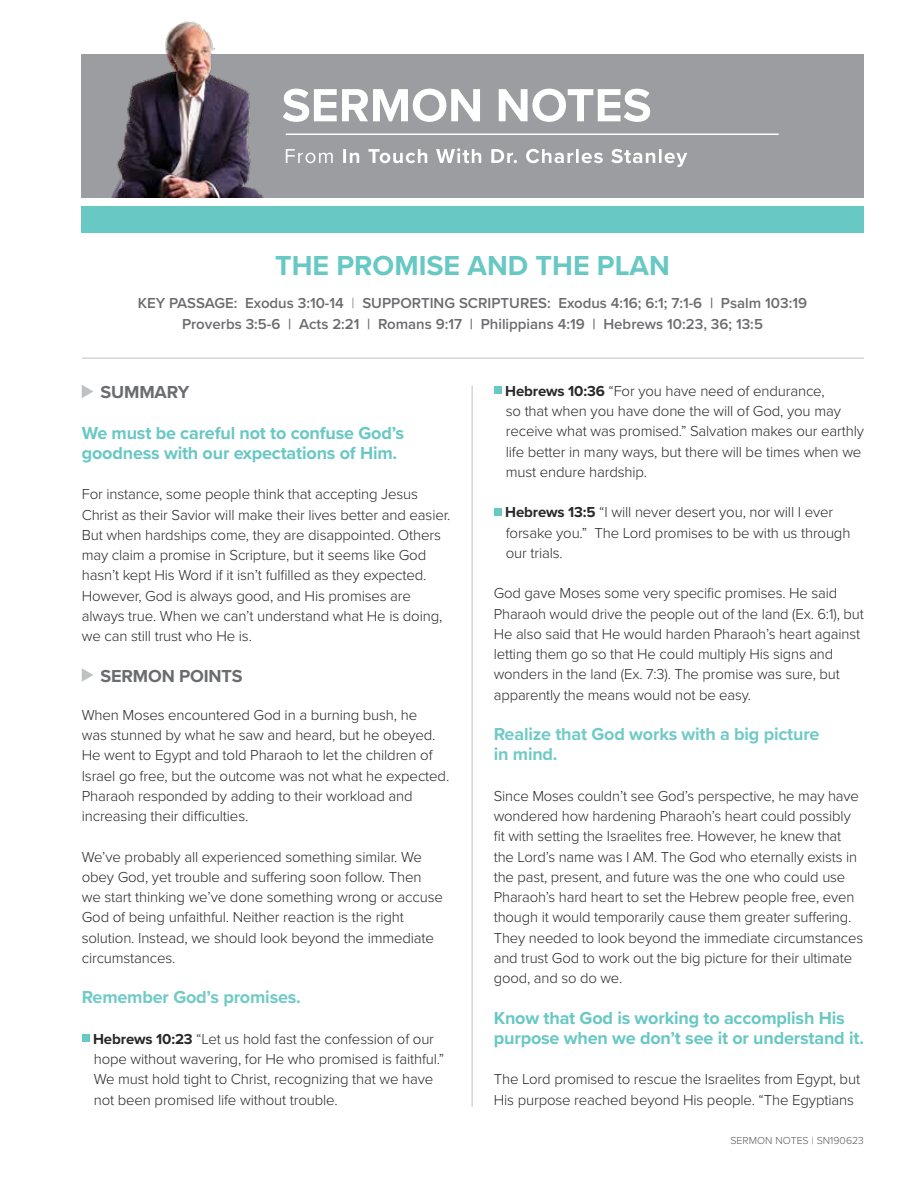
<style>
.page{position:relative;width:918px;height:1188px;background:#fff}
.page>*{position:absolute;margin:0;border:0;box-sizing:border-box;transform-origin:0 0}
.t1{font:700 28.5px "Proxima Nova";color:#68c8c4}
.t2{font:700 18px/20.2px "Proxima Nova";letter-spacing:-.01em;color:#68c8c4}
.t3{font:700 18px/20.2px "Proxima Nova";letter-spacing:-.01em;color:#71cac7}
.t4{font:700 18px "Proxima Nova";letter-spacing:-.01em;color:#6b6c6f}
.t5{font:300 15px/20.2px "Proxima Nova";letter-spacing:-.01em;color:#292829}
.t6{font:600 15px/21px "Proxima Nova";color:#6b6c6f;text-align:center}
.t7{font:300 10.5px "Proxima Nova";color:#58595b}
.s1{font-weight:300}
.s2{font-weight:700}
</style>
<div class="page">
<div style="left:81px;top:206px;width:783px;height:27px;background:#68c8c4"></div>
<div style="left:82px;top:54px;width:782px;height:144px;background:#9b9da0"></div>
<img style="left:111px;top:21px;width:153px;height:177px">
<hr style="left:286px;top:134px;width:493px;height:1px;background:#fff">
<svg style="left:283px;top:89px;width:367px;height:33px"></svg>
<svg style="left:286px;top:148px;width:401px;height:19px"></svg>
<svg style="left:82px;top:385px;width:11px;height:13px"></svg>
<svg style="left:82px;top:668px;width:11px;height:14px"></svg>
<div style="left:82px;top:1034px;width:8px;height:8px;background:#68c8c4"></div>
<div style="left:494px;top:386px;width:8px;height:8px;background:#68c8c4"></div>
<div style="left:494px;top:508px;width:8px;height:8px;background:#68c8c4"></div>
<hr style="left:472px;top:386px;width:1px;height:721px;background:#bec0c2">
<hr style="left:82px;top:358px;width:782px;height:1px;background:#bec0c2">
<h1 class="t1" style="left:275px;top:245px;width:396px">THE PROMISE AND THE PLAN</h1>
<p class="t6" style="left:138px;top:292px;width:671px">KEY PASSAGE: Exodus 3:10-14 <span class="s1">|</span> SUPPORTING SCRIPTURES: Exodus 4:16; 6:1; 7:1-6 | Psalm 103:19<br>Proverbs 3:5-6 | Acts 2:21 | Romans 9:17 | Philippians 4:19 | Hebrews 10:23, 36; 13:5</p>
<p class="t4" style="left:101px;top:379px;width:90px">SUMMARY</p>
<p class="t2" style="left:82px;top:422px;width:324px">We must be careful not to confuse God’s goodness with our expectations of Him.</p>
<p class="t5" style="left:82px;top:484px;width:370px">For instance, some people think that accepting Jesus Christ as their Savior will make their lives better and easier.<br>But when hardships come, they are disappointed. Others may claim a promise in Scripture, but it seems like God hasn’t kept His Word if it isn’t fulfilled as they expected.<br>However, God is always good, and His promises are always true. When we can’t understand what He is doing, we can still trust who He is.</p>
<p class="t4" style="left:101px;top:662px;width:143px">SERMON POINTS</p>
<p class="t5" style="left:82px;top:704px;width:369px">When Moses encountered God in a burning bush, he<br>was stunned by what he saw and heard, but he obeyed.<br>He went to Egypt and told Pharaoh to let the children of Israel go free, but the outcome was not what he expected.<br>Pharaoh responded by adding to their workload and increasing their difficulties.</p>
<p class="t5" style="left:82px;top:846px;width:363px">We’ve probably all experienced something similar. We obey God, yet trouble and suffering soon follow. Then we start thinking we’ve done something wrong or accuse God of being unfaithful. Neither reaction is the right solution. Instead, we should look beyond the immediate circumstances.</p>
<p class="t3" style="left:82px;top:987px;width:221px">Remember God’s promises.</p>
<p class="t5" style="left:93px;top:1028px;width:353px"><span class="s2">Hebrews 10:23</span> “Let us hold fast the confession of our hope without wavering, for He who promised is faithful.” We must hold tight to Christ, recognizing that we have not been promised life without trouble.</p>
<p class="t5" style="left:505px;top:380px;width:360px"><span class="s2">Hebrews 10:36</span> “For you have need of endurance,<br>so that when you have done the will of God, you may receive what was promised.” Salvation makes our earthly life better in many ways, but there will be times when we must endure hardship.</p>
<p class="t5" style="left:505px;top:501px;width:347px"><span class="s2">Hebrews 13:5</span> “I will never desert you, nor will I ever forsake you.” The Lord promises to be with us through our trials.</p>
<p class="t5" style="left:494px;top:582px;width:372px">God gave Moses some very specific promises. He said Pharaoh would drive the people out of the land (Ex. 6:1), but He also said that He would harden Pharaoh’s heart against letting them go so that He could multiply His signs and wonders in the land (Ex. 7:3). The promise was sure, but apparently the means would not be easy.</p>
<p class="t3" style="left:494px;top:724px;width:327px">Realize that God works with a big picture in mind.</p>
<p class="t5" style="left:494px;top:785px;width:371px">Since Moses couldn’t see God’s perspective, he may have wondered how hardening Pharaoh’s heart could possibly fit with setting the Israelites free. However, he knew that the Lord’s name was I AM. The God who eternally exists in the past, present, and future was the one who could use Pharaoh’s hard heart to set the Hebrew people free, even though it would temporarily cause them greater suffering.<br>They needed to look beyond the immediate circumstances and trust God to work out the big picture for their ultimate good, and so do we.</p>
<p class="t2" style="left:494px;top:1007px;width:372px">Know that God is working to accomplish His purpose when we don’t see it or understand it.</p>
<p class="t5" style="left:494px;top:1068px;width:368px">The Lord promised to rescue the Israelites from Egypt, but<br>His purpose reached beyond His people. “The Egyptians</p>
<p class="t7" style="left:730px;top:1133px;width:135px">SERMON NOTES | SN190623</p>
</div>
